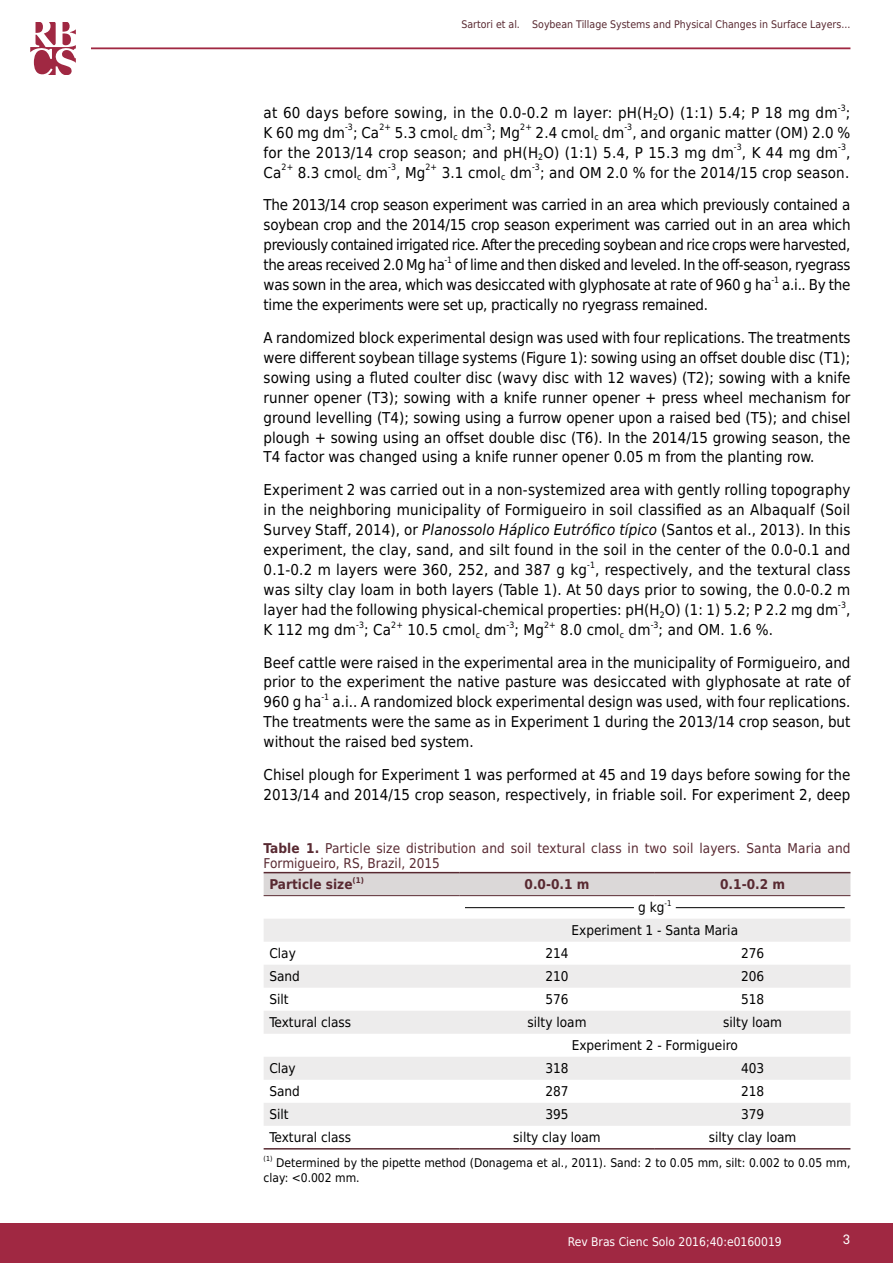
<style>
.page{position:relative;width:893px;height:1263px;background:#fff}
.page>*{position:absolute;margin:0;border:0;box-sizing:border-box;transform-origin:0 0}
.t1{font:15px/20px "DejaVu Sans Condensed";color:#000}
.t2{font:15px/32.7px "DejaVu Sans Condensed";letter-spacing:-.02em;color:#000;text-align:right}
.t3{font:13.5px/23px "DejaVu Sans Condensed";color:#000}
.t4{font:13.5px/14.2px "DejaVu Sans Condensed";letter-spacing:.005em;color:#582931}
.t5{font:700 13.5px "DejaVu Sans Condensed";color:#582931}
.t6{font:13.5px "Akkurat Pro";color:#fff}
.t7{font:12px/15px "DejaVu Sans Condensed";color:#000}
.t8{font:12px "DejaVu Sans Condensed";color:#fff}
.t9{font:10.5px "DejaVu Sans Condensed";color:#582931}
.t10{font:8.7px "DejaVu Sans Condensed";color:#000}
.t11{font:700 7.8px "DejaVu Sans Condensed";color:#582931}
.t12{font:7.8px "DejaVu Sans Condensed";color:#000}
.t13{font:6.9px "DejaVu Sans Condensed";color:#000}
.s1{font-style:italic}
.s2{font-weight:700}
</style>
<div class="page">
<div style="left:0;top:1223px;width:893px;height:40px;background:#a02842"></div>
<hr style="left:91px;top:47px;width:759px;height:2px;background:#a02842">
<svg style="left:30px;top:22px;width:46px;height:52px"></svg>
<div style="left:264px;top:873px;width:586px;height:22px;background:#dbd8d8"></div>
<svg style="left:264px;top:896px;width:586px;height:13px"></svg>
<svg style="left:264px;top:919px;width:586px;height:207px;fill:#edecec"></svg>
<hr style="left:264px;top:872px;width:195px;height:1px;background:#582931">
<hr style="left:459px;top:872px;width:196px;height:1px;background:#582931">
<hr style="left:655px;top:872px;width:195px;height:1px;background:#582931">
<hr style="left:264px;top:895px;width:195px;height:1px;background:#582931">
<hr style="left:459px;top:895px;width:196px;height:1px;background:#582931">
<hr style="left:655px;top:895px;width:195px;height:1px;background:#582931">
<hr style="left:264px;top:1148px;width:195px;height:1px;background:#582931">
<hr style="left:459px;top:1148px;width:196px;height:1px;background:#582931">
<hr style="left:655px;top:1148px;width:195px;height:1px;background:#582931">
<hr style="left:465px;top:907px;width:380px;height:1px;background:#000">
<div style="left:634px;top:899px;width:42px;height:15px;background:#fff"></div>
<p class="t9" style="left:461px;top:16px;width:391px">Sartori et al. Soybean Tillage Systems and Physical Changes in Surface Layers...</p>
<p class="t1" style="left:264px;top:102px;width:575px">at 60 days before sowing, in the 0.0-0.2 m layer: pH(H<sub>2</sub>O) (1:1) 5.4; P 18 mg dm</p>
<p class="t10" style="left:838px;top:100px;width:9px">-3</p>
<p class="t1" style="left:846px;top:102px;width:6px">;</p>
<p class="t1" style="left:264px;top:122px;width:83px">K 60 mg dm</p>
<p class="t10" style="left:345px;top:120px;width:9px">-3</p>
<p class="t1" style="left:353px;top:122px;width:28px">; Ca</p>
<p class="t10" style="left:379px;top:120px;width:13px">2+</p>
<p class="t1" style="left:395px;top:122px;width:90px">5.3 cmol<sub>c</sub> dm</p>
<p class="t10" style="left:483px;top:120px;width:9px">-3</p>
<p class="t1" style="left:491px;top:122px;width:30px">; Mg</p>
<p class="t10" style="left:520px;top:120px;width:13px">2+</p>
<p class="t1" style="left:536px;top:122px;width:90px">2.4 cmol<sub>c</sub> dm</p>
<p class="t10" style="left:624px;top:120px;width:9px">-3</p>
<p class="t1" style="left:264px;top:122px;width:588px;text-indent:369px">, and organic matter (OM) 2.0 % for the 2013/14 crop season; and pH(H<sub>2</sub>O) (1:1) 5.4, P 15.3 mg dm</p>
<p class="t10" style="left:734px;top:140px;width:9px">-3</p>
<p class="t1" style="left:742px;top:142px;width:98px">, K 44 mg dm</p>
<p class="t10" style="left:838px;top:140px;width:9px">-3</p>
<p class="t1" style="left:846px;top:142px;width:6px">,</p>
<p class="t1" style="left:264px;top:162px;width:19px">Ca</p>
<p class="t10" style="left:282px;top:160px;width:13px">2+</p>
<p class="t1" style="left:298px;top:162px;width:92px">8.3 cmol<sub>c</sub> dm</p>
<p class="t10" style="left:388px;top:160px;width:9px">-3</p>
<p class="t1" style="left:396px;top:162px;width:31px">, Mg</p>
<p class="t10" style="left:425px;top:160px;width:13px">2+</p>
<p class="t1" style="left:442px;top:162px;width:92px">3.1 cmol<sub>c</sub> dm</p>
<p class="t10" style="left:532px;top:160px;width:9px">-3</p>
<p class="t2" style="left:264px;top:156px;width:588px">; and OM 2.0 % for the 2014/15 crop season.<br>The 2013/14 crop season experiment was carried in an area which previously contained a</p>
<p class="t1" style="left:264px;top:215px;width:588px;text-align:justify">soybean crop and the 2014/15 crop season experiment was carried out in an area which previously contained irrigated rice. After the preceding soybean and rice crops were harvested, the areas received 2.0 Mg ha</p>
<p class="t10" style="left:445px;top:253px;width:9px">-1</p>
<p class="t2" style="left:264px;top:254px;width:588px;line-height:20px;text-align:left;text-indent:191px">of lime and then disked and leveled. In the off-season, ryegrass was sown in the area, which was desiccated with glyphosate at rate of 960 g ha</p>
<p class="t10" style="left:771px;top:273px;width:9px">-1</p>
<p class="t1" style="left:782px;top:274px;width:70px">a.i.. By the</p>
<p class="t1" style="left:264px;top:288px;width:588px;line-height:32.7px">time the experiments were set up, practically no ryegrass remained.<br>A randomized block experimental design was used with four replications. The treatments</p>
<p class="t1" style="left:264px;top:347px;width:588px;text-align:justify">were different soybean tillage systems (Figure 1): sowing using an offset double disc (T1); sowing using a fluted coulter disc (wavy disc with 12 waves) (T2); sowing with a knife runner opener (T3); sowing with a knife runner opener + press wheel mechanism for ground levelling (T4); sowing using a furrow opener upon a raised bed (T5); and chisel plough + sowing using an offset double disc (T6). In the 2014/15 growing season, the T4 factor was changed using a knife runner opener 0.05 m from the planting row.</p>
<p class="t1" style="left:264px;top:479px;width:588px;text-align:justify">Experiment 2 was carried out in a non-systemized area with gently rolling topography in the neighboring municipality of Formigueiro in soil classified as an Albaqualf (Soil Survey Staff, 2014), or <span class="s1">Planossolo Háplico Eutrófico típico</span> (Santos et al., 2013). In this experiment, the clay, sand, and silt found in the soil in the center of the 0.0-0.1 and 0.1-0.2 m layers were 360, 252, and 387 g kg</p>
<p class="t10" style="left:587px;top:558px;width:9px">-1</p>
<p class="t1" style="left:264px;top:559px;width:588px;text-align:justify;text-indent:331px">, respectively, and the textural class was silty clay loam in both layers (Table 1). At 50 days prior to sowing, the 0.0-0.2 m layer had the following physical-chemical properties: pH(H<sub>2</sub>O) (1: 1) 5.2; P 2.2 mg dm</p>
<p class="t10" style="left:838px;top:597px;width:9px">-3</p>
<p class="t1" style="left:846px;top:599px;width:6px">,</p>
<p class="t1" style="left:264px;top:619px;width:94px">K 112 mg dm</p>
<p class="t10" style="left:356px;top:617px;width:9px">-3</p>
<p class="t1" style="left:364px;top:619px;width:28px">; Ca</p>
<p class="t10" style="left:391px;top:617px;width:13px">2+</p>
<p class="t1" style="left:407px;top:619px;width:100px">10.5 cmol<sub>c</sub> dm</p>
<p class="t10" style="left:506px;top:617px;width:9px">-3</p>
<p class="t1" style="left:514px;top:619px;width:31px">; Mg</p>
<p class="t10" style="left:544px;top:617px;width:13px">2+</p>
<p class="t1" style="left:560px;top:619px;width:92px">8.0 cmol<sub>c</sub> dm</p>
<p class="t10" style="left:651px;top:617px;width:9px">-3</p>
<p class="t1" style="left:264px;top:613px;width:588px;line-height:32.7px;text-indent:395px">; and OM. 1.6 %.<br>Beef cattle were raised in the experimental area in the municipality of Formigueiro, and</p>
<p class="t1" style="left:264px;top:672px;width:588px">prior to the experiment the native pasture was desiccated with glyphosate at rate of<br>960 g ha</p>
<p class="t10" style="left:321px;top:690px;width:9px">-1</p>
<p class="t1" style="left:264px;top:692px;width:588px;text-align:justify;text-indent:69px">a.i.. A randomized block experimental design was used, with four replications.<br>The treatments were the same as in Experiment 1 during the 2013/14 crop season, but without the raised bed system.</p>
<p class="t1" style="left:264px;top:764px;width:588px">Chisel plough for Experiment 1 was performed at 45 and 19 days before sowing for the<br>2013/14 and 2014/15 crop season, respectively, in friable soil. For experiment 2, deep</p>
<p class="t4" style="left:264px;top:841px;width:588px"><span class="s2">Table 1.</span> Particle size distribution and soil textural class in two soil layers. Santa Maria and<br>Formigueiro, RS, Brazil, 2015</p>
<p class="t5" style="left:269px;top:873px;width:85px">Particle size</p>
<p class="t11" style="left:353px;top:873px;width:13px">(1)</p>
<p class="t5" style="left:525px;top:873px;width:66px">0.0-0.1 m</p>
<p class="t5" style="left:720px;top:873px;width:66px">0.1-0.2 m</p>
<p class="t3" style="left:638px;top:896px;width:28px">g kg</p>
<p class="t12" style="left:664px;top:896px;width:9px">-1</p>
<p class="t3" style="left:572px;top:919px;width:168px">Experiment 1 - Santa Maria</p>
<p class="t3" style="left:269px;top:942px;width:28px">Clay</p>
<p class="t3" style="left:545px;top:942px;width:25px">214</p>
<p class="t3" style="left:741px;top:942px;width:25px">276</p>
<p class="t3" style="left:269px;top:965px;width:32px">Sand</p>
<p class="t3" style="left:545px;top:965px;width:25px">210</p>
<p class="t3" style="left:741px;top:965px;width:25px">206</p>
<p class="t3" style="left:269px;top:988px;width:21px">Silt</p>
<p class="t3" style="left:545px;top:988px;width:25px">576</p>
<p class="t3" style="left:741px;top:988px;width:25px">518</p>
<p class="t3" style="left:269px;top:1011px;width:83px">Textural class</p>
<p class="t3" style="left:528px;top:1011px;width:60px">silty loam</p>
<p class="t3" style="left:572px;top:1011px;width:212px;text-indent:151px">silty loam<br>Experiment 2 - Formigueiro</p>
<p class="t3" style="left:269px;top:1057px;width:28px">Clay</p>
<p class="t3" style="left:545px;top:1057px;width:25px">318</p>
<p class="t3" style="left:741px;top:1057px;width:25px">403</p>
<p class="t3" style="left:269px;top:1080px;width:32px">Sand</p>
<p class="t3" style="left:545px;top:1080px;width:25px">287</p>
<p class="t3" style="left:741px;top:1080px;width:25px">218</p>
<p class="t3" style="left:269px;top:1103px;width:21px">Silt</p>
<p class="t3" style="left:545px;top:1103px;width:25px">395</p>
<p class="t3" style="left:741px;top:1103px;width:25px">379</p>
<p class="t3" style="left:269px;top:1126px;width:83px">Textural class</p>
<p class="t3" style="left:513px;top:1126px;width:89px">silty clay loam</p>
<p class="t3" style="left:709px;top:1126px;width:89px">silty clay loam</p>
<p class="t13" style="left:264px;top:1153px;width:10px">(1)</p>
<p class="t7" style="left:264px;top:1155px;width:588px;text-indent:13px">Determined by the pipette method (Donagema et al., 2011). Sand: 2 to 0.05 mm, silt: 0.002 to 0.05 mm, clay: &lt;0.002 mm.</p>
<p class="t8" style="left:568px;top:1231px;width:215px">Rev Bras Cienc Solo 2016;40:e0160019</p>
<p class="t6" style="left:843px;top:1231px;width:9px">3</p>
</div>
